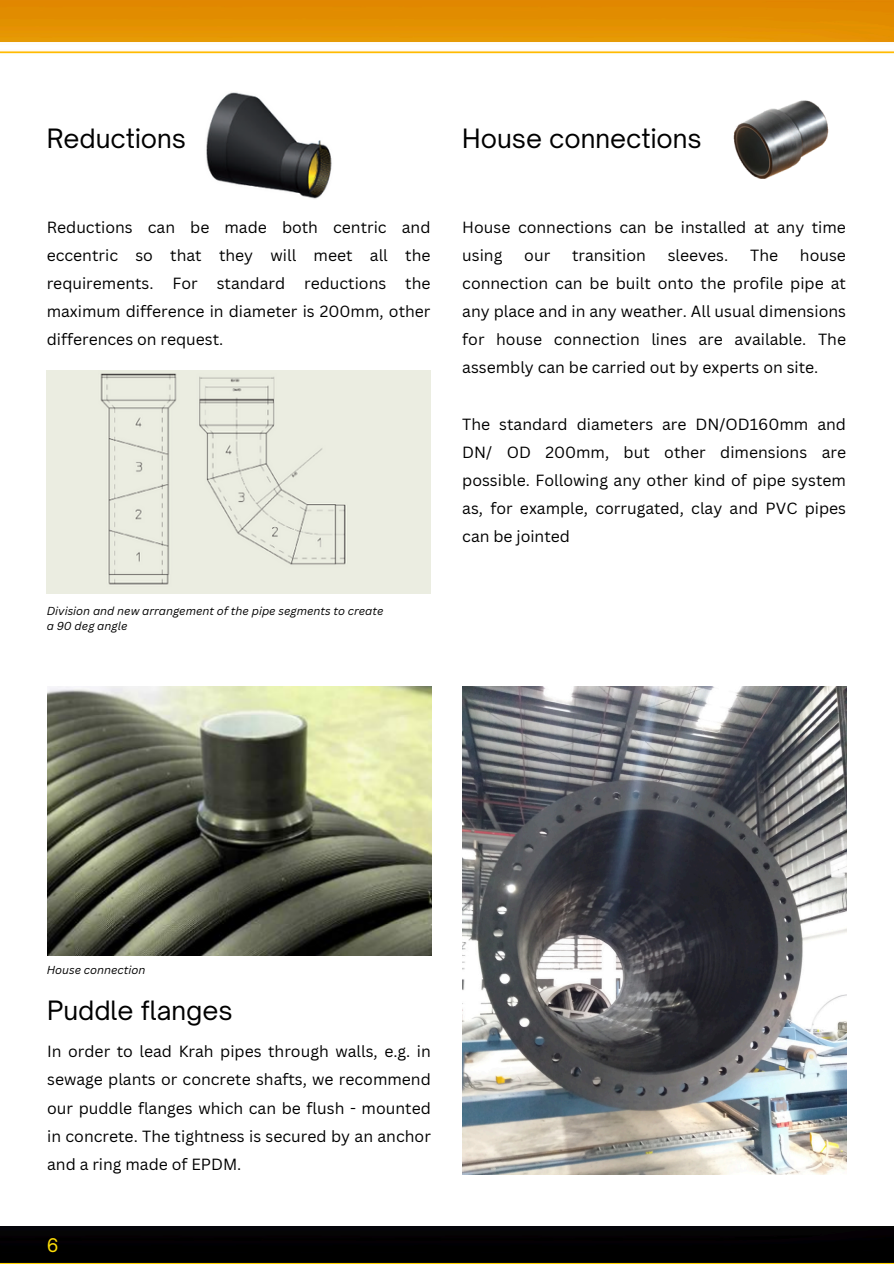
<style>
.page{position:relative;width:894px;height:1264px;background:#fff}
.page>*{position:absolute;margin:0;border:0;box-sizing:border-box;transform-origin:0 0}
.t1{font:25.5px "Open Sauce One";color:#000}
.t2{font:18px "Open Sauce One";color:#fede08}
.t3{font:15.75px/28.2px "Canva Sans";color:#000;text-align:justify}
.t4{font:italic 11.25px "Canva Sans";color:#000}
</style>
<div class="page">
<img style="left:0;top:50px;width:893px;height:4px">
<img style="left:0;top:1262px;width:893px;height:1px">
<img style="left:206px;top:92px;width:126px;height:107px">
<img style="left:47px;top:371px;width:383px;height:222px">
<img style="left:47px;top:686px;width:384px;height:269px">
<img style="left:462px;top:686px;width:384px;height:488px">
<img style="left:733px;top:100px;width:96px;height:78px">
<img style="left:0;top:0;width:893px;height:42px">
<img style="left:0;top:1226px;width:893px;height:36px">
<h1 class="t1" style="left:47px;top:122px;width:141px">Reductions</h1>
<p class="t3" style="left:47px;top:212px;width:385px">Reductions can be made both centric and eccentric so that they will meet all the requirements. For standard reductions the maximum difference in diameter is 200mm, other differences on request.</p>
<p class="t4" style="left:47px;top:602px;width:338px">Division and new arrangement of the pipe segments to create</p>
<h1 class="t4" style="left:47px;top:617px;width:82px">a 90 deg angle</h1>
<h2 class="t1" style="left:462px;top:122px;width:241px">House connections</h2>
<p class="t3" style="left:462px;top:212px;width:385px">House connections can be installed at any time using</p>
<p class="t3" style="left:462px;top:240px;width:385px;text-indent:337px">house connection can be built onto the profile pipe at any place and in any weather. All usual dimensions for house connection lines are available. The assembly can be carried out by experts on site.</p>
<p class="t3" style="left:524px;top:240px;width:27px">our</p>
<p class="t3" style="left:572px;top:240px;width:75px">transition</p>
<p class="t3" style="left:667px;top:240px;width:62px">sleeves.</p>
<p class="t3" style="left:750px;top:240px;width:29px">The</p>
<p class="t3" style="left:462px;top:409px;width:385px">The standard diameters are DN/OD160mm and DN/ OD 200mm, but other dimensions are possible. Following any other kind of pipe system as, for example, corrugated, clay and PVC pipes can be jointed</p>
<h2 class="t4" style="left:47px;top:961px;width:100px">House connection</h2>
<p class="t1" style="left:47px;top:994px;width:187px">Puddle flanges</p>
<h2 class="t3" style="left:47px;top:1037px;width:385px">In order to lead Krah pipes through walls, e.g. in sewage plants or concrete shafts, we recommend our puddle flanges which can be flush - mounted in concrete. The tightness is secured by an anchor and a ring made of EPDM.</h2>
<p class="t2" style="left:47px;top:1233px;width:13px">6</p>
</div>
